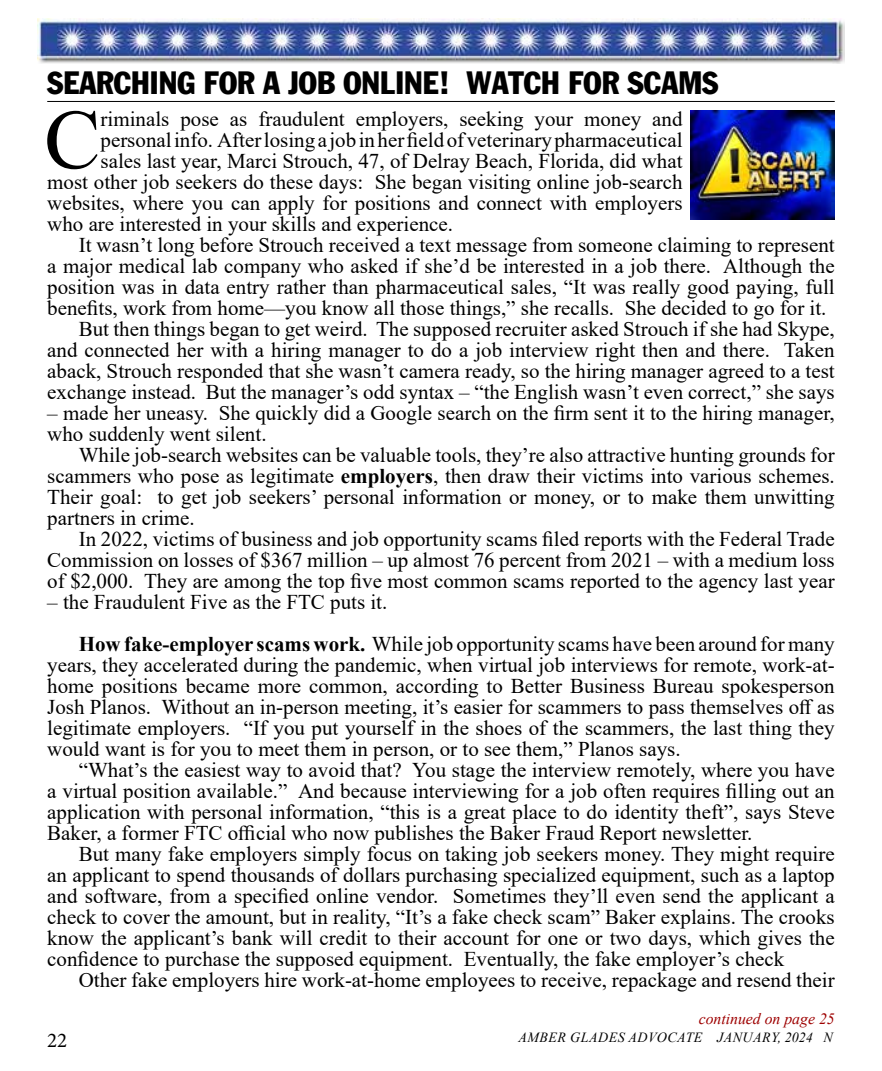
<style>
.page{position:relative;width:882px;height:1071px;background:#fff}
.page>*{position:absolute;margin:0;border:0;box-sizing:border-box;transform-origin:0 0}
.t1{font:84.35px "Times New Roman";color:#000}
.t2{font:31.5px "Franklin Gothic Condensed";color:#000}
.t3{font:21px/21px "Times New Roman";color:#000;text-align:justify}
.t4{font:21px "Minion Pro";color:#000}
.t5{font:italic 15.75px "Times New Roman";color:#9e0000}
.t6{font:italic 14px "Times New Roman";letter-spacing:.035em;color:#000}
.s1{font-weight:700}
</style>
<div class="page">
<img style="left:37px;top:19px;width:808px;height:44px">
<hr style="left:47px;top:101px;width:788px;height:1px;background:#000">
<img style="left:690px;top:111px;width:145px;height:108px">
<h2 class="t2" style="left:47px;top:64px;width:673px">SEARCHING FOR A JOB ONLINE! WATCH FOR SCAMS</h2>
<h1 class="t1" style="left:44px;top:80px;width:58px">C</h1>
<p class="t3" style="left:101px;top:108px;width:584px">riminals pose as fraudulent employers, seeking your money and</p>
<p class="t3" style="left:101px;top:129px;width:584px">personal info. After losing a job in her field of veterinary pharmaceutical</p>
<p class="t3" style="left:101px;top:150px;width:584px">sales last year, Marci Strouch, 47, of Delray Beach, Florida, did what</p>
<p class="t3" style="left:47px;top:171px;width:637px">most other job seekers do these days: She began visiting online job-search</p>
<p class="t3" style="left:47px;top:192px;width:637px">websites, where you can apply for positions and connect with employers</p>
<p class="t3" style="left:47px;top:213px;width:407px">who are interested in your skills and experience.</p>
<p class="t3" style="left:79px;top:234px;width:758px">It wasn’t long before Strouch received a text message from someone claiming to represent</p>
<p class="t3" style="left:47px;top:255px;width:789px">a major medical lab company who asked if she’d be interested in a job there. Although the</p>
<p class="t3" style="left:47px;top:276px;width:789px">position was in data entry rather than pharmaceutical sales, “It was really good paying, full</p>
<p class="t3" style="left:47px;top:297px;width:781px">benefits, work from home—you know all those things,” she recalls. She decided to go for it.</p>
<p class="t3" style="left:79px;top:318px;width:758px">But then things began to get weird. The supposed recruiter asked Strouch if she had Skype,</p>
<p class="t3" style="left:47px;top:339px;width:789px">and connected her with a hiring manager to do a job interview right then and there. Taken</p>
<p class="t3" style="left:47px;top:360px;width:789px">aback, Strouch responded that she wasn’t camera ready, so the hiring manager agreed to a test</p>
<p class="t3" style="left:47px;top:381px;width:789px">exchange instead. But the manager’s odd syntax – “the English wasn’t even correct,” she says</p>
<p class="t3" style="left:47px;top:402px;width:789px">– made her uneasy. She quickly did a Google search on the firm sent it to the hiring manager, who suddenly went silent.</p>
<p class="t3" style="left:47px;top:444px;width:789px;text-indent:32px">While job-search websites can be valuable tools, they’re also attractive hunting grounds for scammers who pose as legitimate <span class="s1">employers</span>, then draw their victims into various schemes.<br>Their goal: to get job seekers’ personal information or money, or to make them unwitting partners in crime.</p>
<p class="t3" style="left:47px;top:528px;width:789px;text-indent:32px">In 2022, victims of business and job opportunity scams filed reports with the Federal Trade Commission on losses of $367 million – up almost 76 percent from 2021 – with a medium loss of $2,000. They are among the top five most common scams reported to the agency last year</p>
<p class="t3" style="left:79px;top:580px;width:757px;line-height:42px;text-indent:-32px">– the Fraudulent Five as the FTC puts it.<br><span class="s1">How fake-employer scams work.</span> While job opportunity scams have been around for many</p>
<p class="t3" style="left:47px;top:654px;width:789px">years, they accelerated during the pandemic, when virtual job interviews for remote, work-at&shy;home positions became more common, according to Better Business Bureau spokesperson Josh Planos. Without an in-person meeting, it’s easier for scammers to pass themselves off as legitimate employers. “If you put yourself in the shoes of the scammers, the last thing they would want is for you to meet them in person, or to see them,” Planos says.</p>
<p class="t3" style="left:47px;top:759px;width:789px;text-indent:32px">“What’s the easiest way to avoid that? You stage the interview remotely, where you have a virtual position available.” And because interviewing for a job often requires filling out an application with personal information, “this is a great place to do identity theft”, says Steve Baker, a former FTC official who now publishes the Baker Fraud Report newsletter.</p>
<p class="t3" style="left:47px;top:843px;width:789px;text-indent:32px">But many fake employers simply focus on taking job seekers money. They might require an applicant to spend thousands of dollars purchasing specialized equipment, such as a laptop and software, from a specified online vendor. Sometimes they’ll even send the applicant a check to cover the amount, but in reality, “It’s a fake check scam” Baker explains. The crooks know the applicant’s bank will credit to their account for one or two days, which gives the confidence to purchase the supposed equipment. Eventually, the fake employer’s check</p>
<p class="t3" style="left:79px;top:969px;width:758px">Other fake employers hire work-at-home employees to receive, repackage and resend their</p>
<p class="t4" style="left:47px;top:1026px;width:22px">22</p>
<p class="t5" style="left:699px;top:1008px;width:138px">continued on page 25</p>
<p class="t6" style="left:518px;top:1027px;width:316px">AMBER GLADES ADVOCATE JANUARY, 2024 N</p>
</div>
